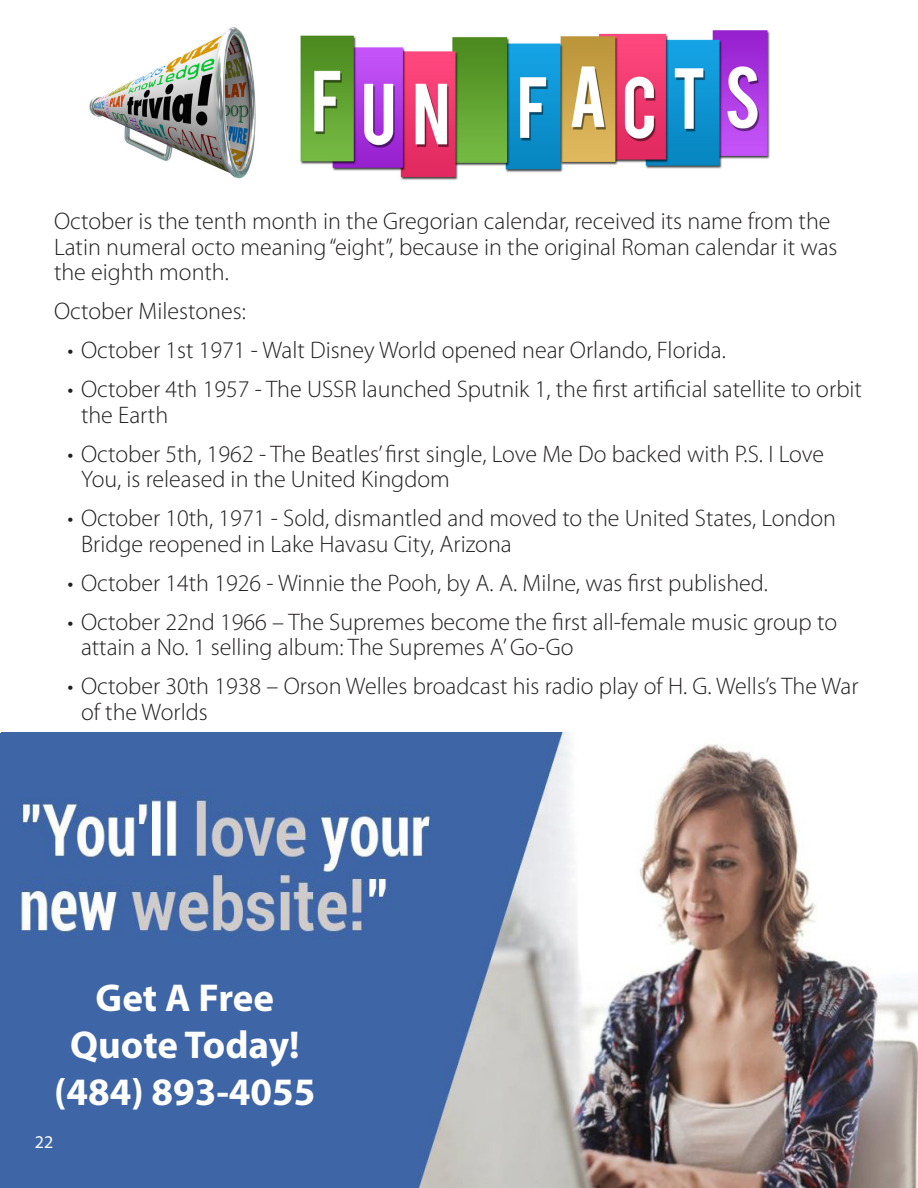
<style>
.page{position:relative;width:918px;height:1188px;background:#fff}
.page>*{position:absolute;margin:0;border:0;box-sizing:border-box;transform-origin:0 0}
.t1{font:700 39px/46.8px "Myriad Pro";color:#fff;text-align:center}
.t2{font:300 24px/25.5px "Myriad Pro";color:#231f20}
.t3{font:18px "Myriad Pro";color:#fff}
</style>
<div class="page">
<img style="left:1px;top:733px;width:917px;height:455px">
<img style="left:89px;top:27px;width:167px;height:152px">
<img style="left:300px;top:30px;width:470px;height:150px">
<p class="t2" style="left:54px;top:211px;width:785px">October is the tenth month in the Gregorian calendar, received its name from the<br>Latin numeral octo meaning “eight”, because in the original Roman calendar it was the eighth month.</p>
<p class="t2" style="left:54px;top:301px;width:193px">October Milestones:</p>
<p class="t2" style="left:68px;top:340px;width:660px">• October 1st 1971 - Walt Disney World opened near Orlando, Florida.</p>
<p class="t2" style="left:81px;top:379px;width:783px;text-indent:-14px">• October 4th 1957 - The USSR launched Sputnik 1, the first artificial satellite to orbit the Earth</p>
<p class="t2" style="left:81px;top:443px;width:745px;text-indent:-14px">• October 5th, 1962 - The Beatles’ first single, Love Me Do backed with P.S. I Love<br>You, is released in the United Kingdom</p>
<p class="t2" style="left:81px;top:508px;width:757px;text-indent:-14px">• October 10th, 1971 - Sold, dismantled and moved to the United States, London<br>Bridge reopened in Lake Havasu City, Arizona</p>
<p class="t2" style="left:68px;top:572px;width:702px">• October 14th 1926 - Winnie the Pooh, by A. A. Milne, was first published.</p>
<p class="t2" style="left:81px;top:611px;width:758px;text-indent:-14px">• October 22nd 1966 – The Supremes become the first all-female music group to attain a No. 1 selling album: The Supremes A’ Go-Go</p>
<p class="t2" style="left:81px;top:676px;width:779px;text-indent:-14px">• October 30th 1938 – Orson Welles broadcast his radio play of H. G. Wells’s The War of the Worlds</p>
<h1 class="t1" style="left:54px;top:978px;width:263px">Get A Free<br>Quote Today! (484) 893-4055</h1>
<p class="t3" style="left:35px;top:1135px;width:20px">22</p>
</div>
